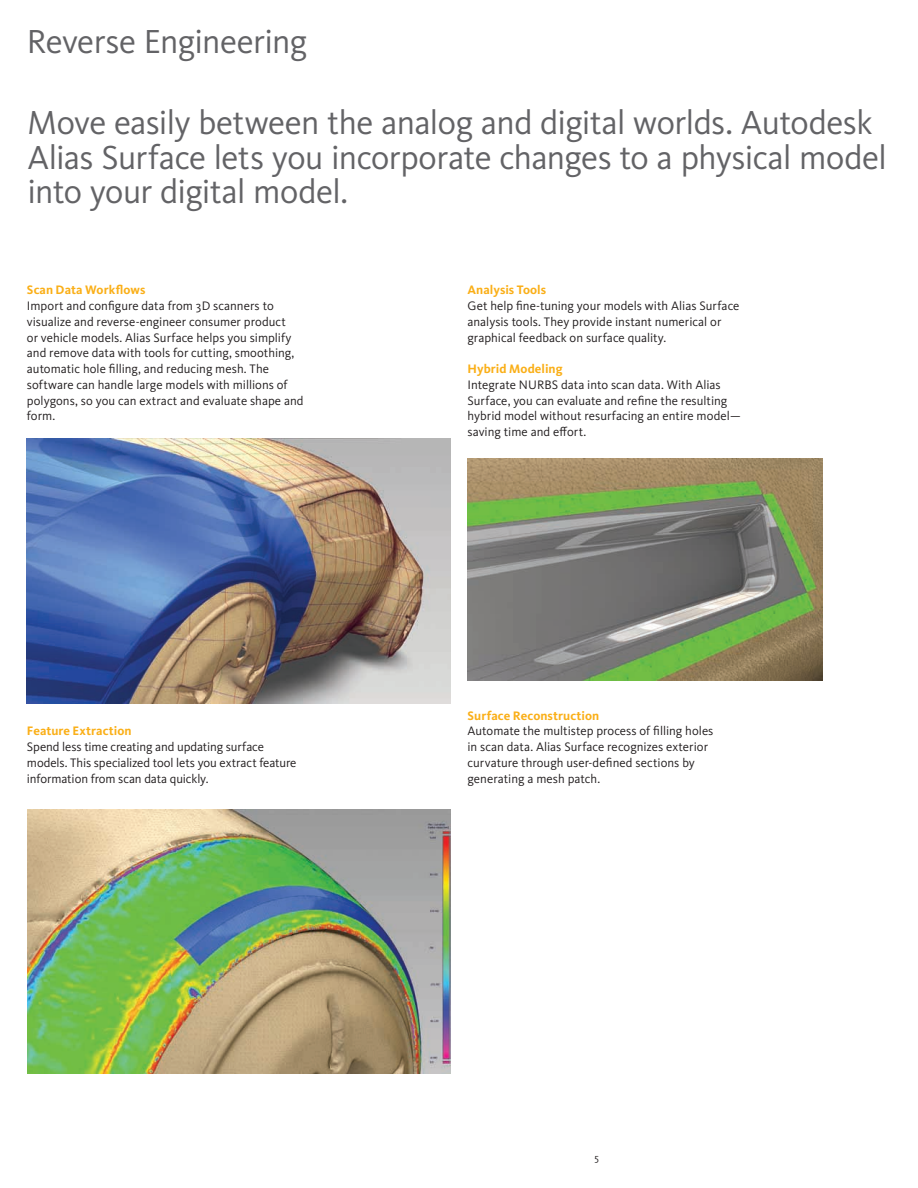
<style>
.page{position:relative;width:918px;height:1188px;background:#fff}
.page>*{position:absolute;margin:0;border:0;box-sizing:border-box;transform-origin:0 0}
.t1{font:34.5px/34.5px "Kievit Pro";letter-spacing:-.02em;color:#636366}
.t2{font:12.75px/15.8px "Kievit Pro";color:#231f20}
.t3{font:10.5px "Kievit Pro";color:#231f20}
.s1{font-weight:700;color:#faaf18}
</style>
<div class="page">
<img style="left:468px;top:459px;width:355px;height:222px">
<img style="left:27px;top:809px;width:423px;height:265px">
<img style="left:27px;top:438px;width:423px;height:265px">
<p class="t1" style="left:27px;top:24px;width:282px">Reverse Engineering</p>
<p class="t1" style="left:27px;top:105px;width:861px">Move easily between the analog and digital worlds. Autodesk<br>Alias Surface lets you incorporate changes to a physical model into your digital model.</p>
<p class="t2" style="left:27px;top:282px;width:278px"><span class="s1">Scan Data Workflows<br></span>Import and configure data from 3D scanners to visualize and reverse-engineer consumer product<br>or vehicle models. Alias Surface helps you simplify and remove data with tools for cutting, smoothing, automatic hole filling, and reducing mesh. The software can handle large models with millions of polygons, so you can extract and evaluate shape and form.</p>
<p class="t2" style="left:27px;top:723px;width:271px"><span class="s1">Feature Extraction<br></span>Spend less time creating and updating surface models. This specialized tool lets you extract feature information from scan data quickly.</p>
<p class="t2" style="left:468px;top:282px;width:273px"><span class="s1">Analysis Tools<br></span>Get help fine-tuning your models with Alias Surface analysis tools. They provide instant numerical or graphical feedback on surface quality.</p>
<p class="t2" style="left:468px;top:361px;width:275px"><span class="s1">Hybrid Modeling<br></span>Integrate NURBS data into scan data. With Alias Surface, you can evaluate and refine the resulting hybrid model without resurfacing an entire model— saving time and effort.</p>
<p class="t2" style="left:468px;top:707px;width:248px"><span class="s1">Surface Reconstruction<br></span>Automate the multistep process of filling holes in scan data. Alias Surface recognizes exterior curvature through user-defined sections by generating a mesh patch.</p>
<p class="t3" style="left:594px;top:1151px;width:6px">5</p>
</div>
